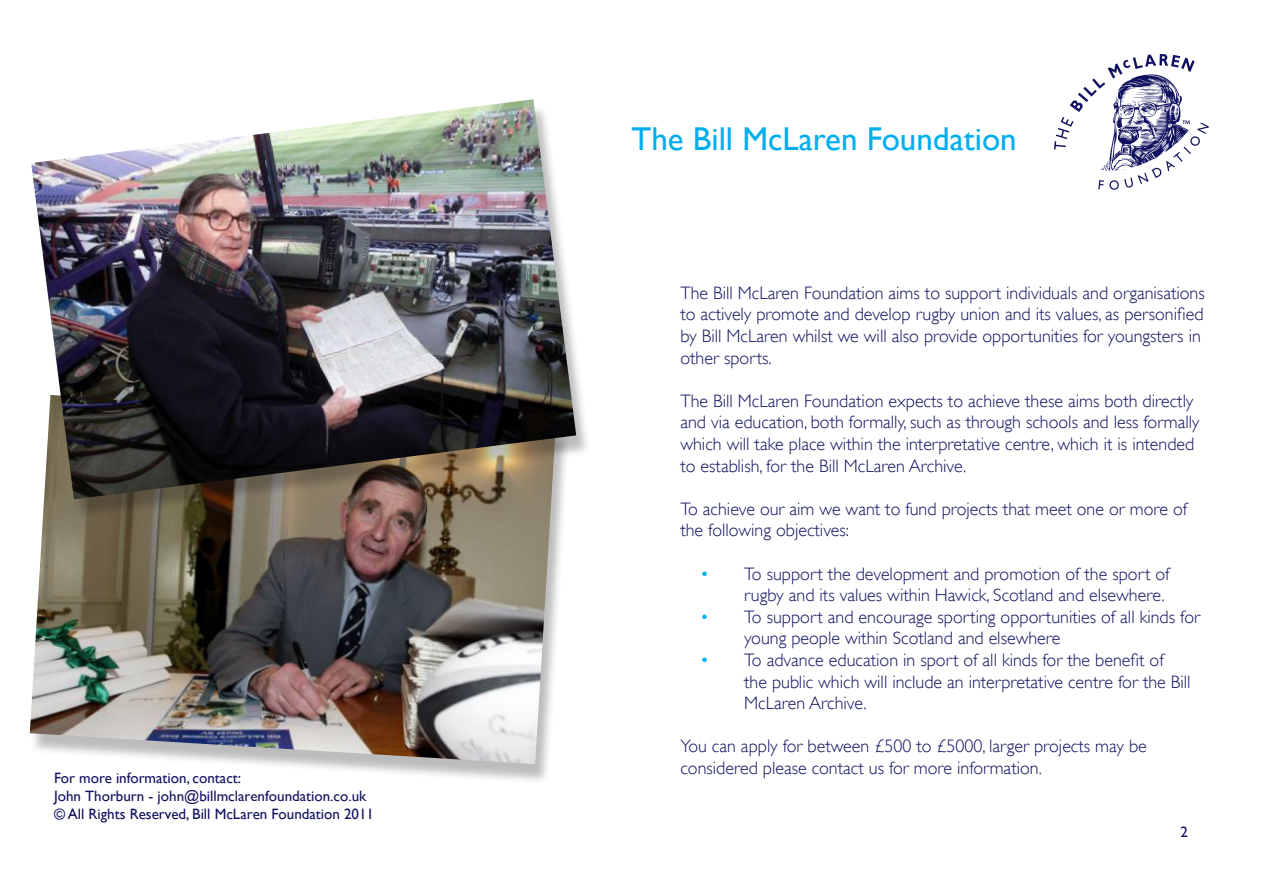
<style>
.page{position:relative;width:1263px;height:893px;background:#fff}
.page>*{position:absolute;margin:0;border:0;box-sizing:border-box;transform-origin:0 0}
.t1{font:33px "Gill Sans";color:#00aeef}
.b1{font:300 18px/21.6px "Gill Sans";color:#11125f}
.t2{font:15px/18px "Gill Sans";color:#11125f}
.s1{font-weight:400;color:#00aeef}
</style>
<div class="page">
<svg style="left:1054px;top:54px;width:155px;height:136px"></svg>
<div style="left:29px;top:400px;width:542px;height:384px;background:#231f20;opacity:.3"></div>
<img style="left:30px;top:519px;width:526px;height:245px">
<div style="left:30px;top:104px;width:561px;height:415px;background:#231f20;opacity:.3"></div>
<img style="left:31px;top:99px;width:545px;height:400px">
<p class="t2" style="left:54px;top:769px;width:189px">For more information, contact:</p>
<p class="t2" style="left:54px;top:787px;width:322px">John Thorburn - john@billmclarenfoundation.co.uk © All Rights Reserved, Bill McLaren Foundation 2011</p>
<p class="t1" style="left:631px;top:120px;width:387px">The Bill McLaren Foundation</p>
<p class="b1" style="left:680px;top:282px;width:526px">The Bill McLaren Foundation aims to support individuals and organisations to actively promote and develop rugby union and its values, as personified by Bill McLaren whilst we will also provide opportunities for youngsters in other sports.</p>
<p class="b1" style="left:680px;top:390px;width:521px">The Bill McLaren Foundation expects to achieve these aims both directly and via education, both formally, such as through schools and less formally which will take place within the interpretative centre, which it is intended to establish, for the Bill McLaren Archive.</p>
<p class="b1" style="left:680px;top:498px;width:508px">To achieve our aim we want to fund projects that meet one or more of the following objectives:</p>
<p class="b1" style="left:702px;top:563px;width:469px;text-align:right"><span class="s1">•</span> To support the development and promotion of the sport of rugby and its values within Hawick, Scotland and elsewhere.</p>
<p class="b1" style="left:744px;top:606px;width:457px;text-indent:-43px"><span class="s1">•</span> To support and encourage sporting opportunities of all kinds for young people within Scotland and elsewhere</p>
<p class="b1" style="left:744px;top:649px;width:448px;text-indent:-43px"><span class="s1">•</span> To advance education in sport of all kinds for the benefit of the public which will include an interpretative centre for the Bill<br>McLaren Archive.</p>
<p class="b1" style="left:680px;top:736px;width:468px">You can apply for between £500 to £5000, larger projects may be considered please contact us for more information.</p>
<p class="t2" style="left:1180px;top:823px;width:9px">2</p>
</div>
